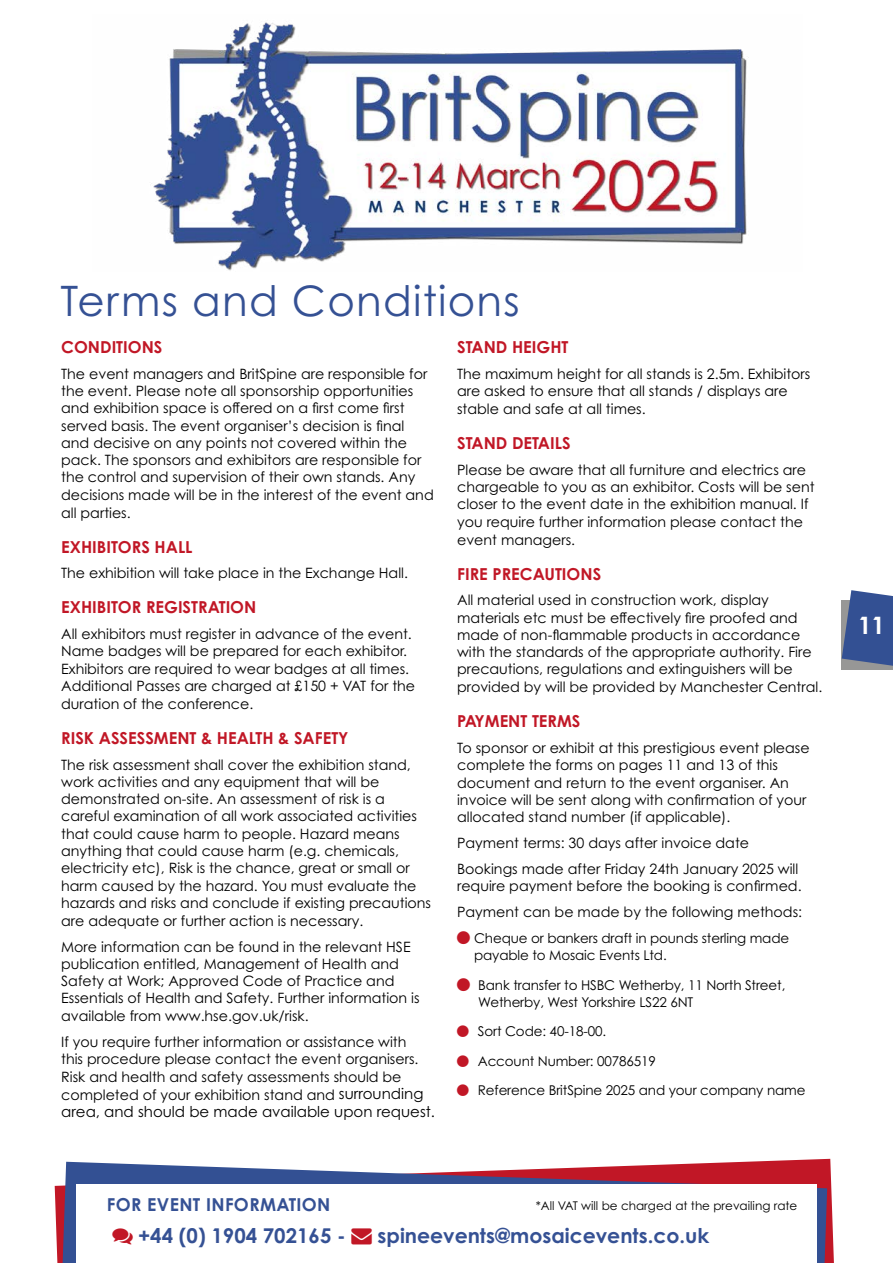
<style>
.page{position:relative;width:893px;height:1263px;background:#fff}
.page>*{position:absolute;margin:0;border:0;box-sizing:border-box;transform-origin:0 0}
.t1{font:42px "Century Gothic Pro";letter-spacing:.03em;color:#355194}
.t2{font:700 24px "Century Gothic Pro";color:#fff}
.t3{font:700 20.4px "Century Gothic Pro";color:#355194}
.t4{font:700 17.85px "Century Gothic Pro";letter-spacing:.02em;color:#355194}
.t5{font:700 16.5px "Century Gothic Pro";color:#c11726}
.t6{font:15px "Century Gothic Pro";color:#000}
.t7{font:14.25px/17.4px "Century Gothic Pro";color:#000}
.t8{font:13.5px/16.5px "Century Gothic Pro";letter-spacing:-.01em;color:#000}
.t9{font:12px "Century Gothic Pro";color:#000}
.s1{font-size:15px}
.s2{color:#c11726}
</style>
<div class="page">
<svg style="left:55px;top:1159px;width:779px;height:104px"></svg>
<svg style="left:62px;top:1162px;width:765px;height:101px"></svg>
<div style="left:76px;top:1184px;width:741px;height:79px;background:#fff"></div>
<img style="left:153px;top:22px;width:596px;height:249px">
<svg style="left:842px;top:590px;width:51px;height:80px"></svg>
<h1 class="t1" style="left:60px;top:275px;width:461px">Terms and Conditions</h1>
<p class="t5" style="left:61px;top:337px;width:103px">CONDITIONS</p>
<p class="t7" style="left:61px;top:365px;width:374px">The event managers and BritSpine are responsible for the event. Please note all sponsorship opportunities and exhibition space is offered on a first come first served basis. The event organiser’s decision is final and decisive on any points not covered within the pack. The sponsors and exhibitors are responsible for the control and supervision of their own stands. Any decisions made will be in the interest of the event and all parties.</p>
<p class="t5" style="left:61px;top:536px;width:133px">EXHIBITORS HALL</p>
<p class="t7" style="left:61px;top:564px;width:348px">The exhibition will take place in the Exchange Hall.</p>
<p class="t5" style="left:61px;top:597px;width:197px">EXHIBITOR REGISTRATION</p>
<p class="t7" style="left:61px;top:625px;width:355px">All exhibitors must register in advance of the event.<br>Name badges will be prepared for each exhibitor.<br>Exhibitors are required to wear badges at all times.<br>Additional Passes are charged at £150 + VAT for the duration of the conference.</p>
<p class="t5" style="left:61px;top:728px;width:289px">RISK ASSESSMENT &amp; HEALTH &amp; SAFETY</p>
<p class="t7" style="left:61px;top:756px;width:371px">The risk assessment shall cover the exhibition stand, work activities and any equipment that will be demonstrated on-site. An assessment of risk is a careful examination of all work associated activities that could cause harm to people. Hazard means anything that could cause harm (e.g. chemicals, electricity etc), Risk is the chance, great or small or harm caused by the hazard. You must evaluate the hazards and risks and conclude if existing precautions are adequate or further action is necessary.</p>
<p class="t7" style="left:61px;top:937px;width:360px">More information can be found in the relevant HSE publication entitled, Management of Health and Safety at Work; Approved Code of Practice and Essentials of Health and Safety. Further information is available from www.hse.gov.uk/risk.</p>
<p class="t7" style="left:61px;top:1033px;width:364px">If you require further information or assistance with this procedure please contact the event organisers.<br>Risk and health and safety assessments should be completed of your exhibition stand and <span class="s1">surrounding</span></p>
<p class="t6" style="left:61px;top:1103px;width:375px">area, and should be made available upon request.</p>
<p class="t5" style="left:457px;top:337px;width:113px">STAND HEIGHT</p>
<p class="t7" style="left:457px;top:365px;width:355px">The maximum height for all stands is 2.5m. Exhibitors are asked to ensure that all stands / displays are stable and safe at all times.</p>
<p class="t5" style="left:457px;top:433px;width:115px">STAND DETAILS</p>
<p class="t7" style="left:457px;top:461px;width:359px">Please be aware that all furniture and electrics are chargeable to you as an exhibitor. Costs will be sent closer to the event date in the exhibition manual. If you require further information please contact the event managers.</p>
<p class="t5" style="left:457px;top:563px;width:146px">FIRE PRECAUTIONS</p>
<p class="t7" style="left:457px;top:591px;width:367px">All material used in construction work, display materials etc must be effectively fire proofed and made of non-flammable products in accordance with the standards of the appropriate authority. Fire precautions, regulations and extinguishers will be provided by will be provided by Manchester Central.</p>
<p class="t5" style="left:457px;top:711px;width:125px">PAYMENT TERMS</p>
<p class="t7" style="left:457px;top:739px;width:354px">To sponsor or exhibit at this prestigious event please complete the forms on pages 11 and 13 of this document and return to the event organiser. An invoice will be sent along with confirmation of your allocated stand number (if applicable).</p>
<p class="t7" style="left:457px;top:830px;width:343px;line-height:25.8px">Payment terms: 30 days after invoice date<br>Bookings made after Friday 24th January 2025 will</p>
<p class="t7" style="left:457px;top:873px;width:347px;line-height:25.8px">require payment before the booking is confirmed.<br>Payment can be made by the following methods:</p>
<p class="t8" style="left:474px;top:930px;width:317px">Cheque or bankers draft in pounds sterling made payable to Mosaic Events Ltd.</p>
<p class="t8" style="left:478px;top:977px;width:309px">Bank transfer to HSBC Wetherby, 11 North Street,<br>Wetherby, West Yorkshire LS22 6NT</p>
<p class="t8" style="left:478px;top:1016px;width:329px;line-height:29.2px">Sort Code: 40-18-00.<br>Account Number: 00786519<br>Reference BritSpine 2025 and your company name</p>
<p class="t4" style="left:107px;top:1194px;width:225px">FOR EVENT INFORMATION</p>
<h3 class="t3" style="left:138px;top:1223px;width:573px">+44 (0) 1904 702165 - <span class="s2">→</span> spineevents@mosaicevents.co.uk</h3>
<p class="t9" style="left:536px;top:1199px;width:263px">*All VAT will be charged at the prevailing rate</p>
<h2 class="t2" style="left:858px;top:611px;width:28px">11</h2>
</div>
